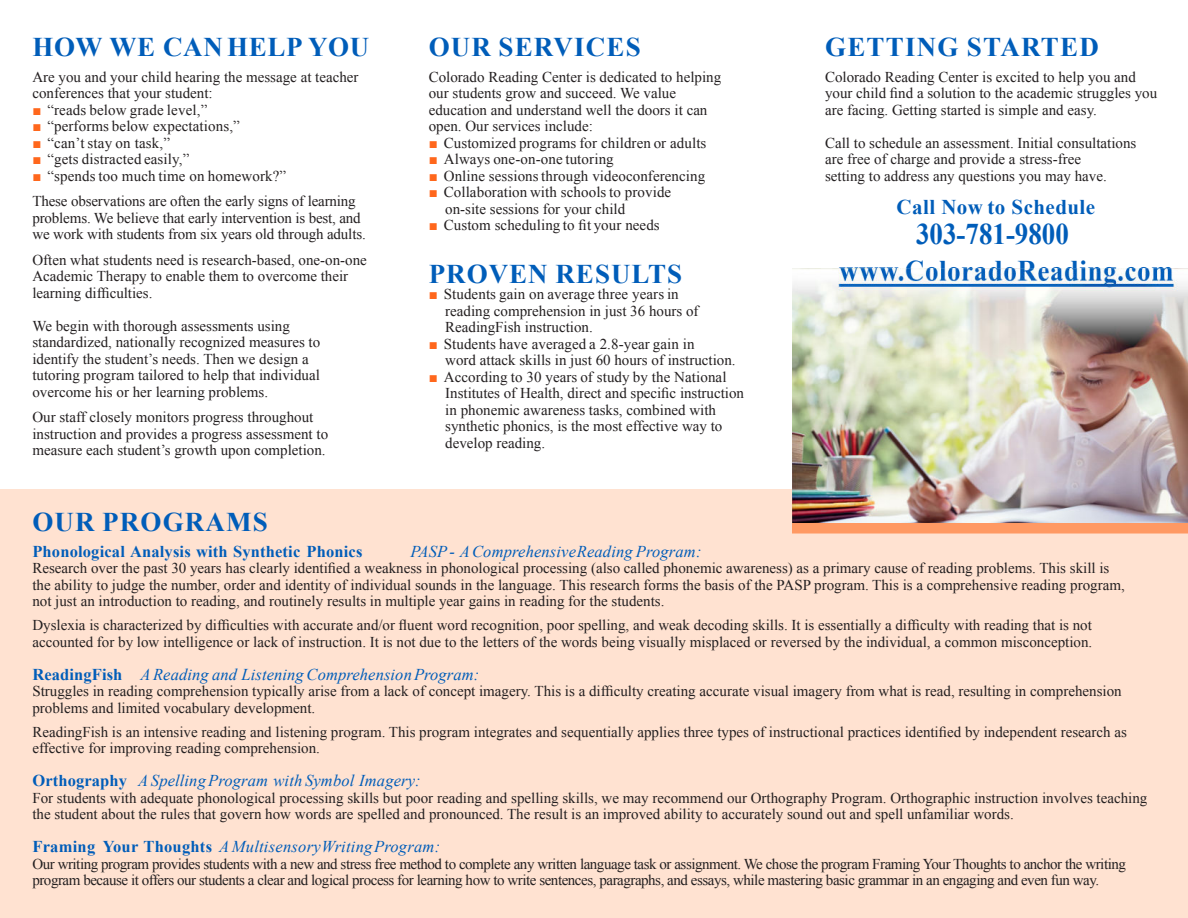
<style>
.page{position:relative;width:1188px;height:918px;background:#fff}
.page>*{position:absolute;margin:0;border:0;box-sizing:border-box;transform-origin:0 0}
.t1{font:700 30px/37.5px "Times New Roman";letter-spacing:.02em;color:#005db9;scale:.9 1}
.t2{font:700 27px "Times New Roman";letter-spacing:.045em;color:#005db9}
.t3{font:700 27px "Times New Roman";letter-spacing:.025em;color:#005db9}
.t4{font:700 21px "Times New Roman";letter-spacing:.02em;color:#005db9}
.t5{font:italic 16.5px "Times New Roman";letter-spacing:.01em;color:#005db9}
.t6{font:700 16.5px "Times New Roman";letter-spacing:.01em;color:#005db9}
.t7{font:15px/16.5px "Times New Roman";color:#231f20}
.t8{font:15px/16.5px "Times New Roman";letter-spacing:-.03em;color:#231f20}
.s1{color:#ff671c}
.s2{font-weight:700;font-style:normal}
</style>
<div class="page">
<div style="left:0;top:489px;width:1188px;height:429px;background:#ffe2d1"></div>
<img style="left:792px;top:269px;width:396px;height:254px">
<div style="left:792px;top:523px;width:396px;height:11px;background:#ff9963"></div>
<h2 class="t3" style="left:32px;top:29px;width:338px">HOW WE CAN HELP YOU</h2>
<p class="t7" style="left:32px;top:68px;width:328px">Are you and your child hearing the message at teacher conferences that your student:</p>
<p class="t7" style="left:32px;top:101px;width:176px"><span class="s1">■</span> “reads below grade level,”</p>
<p class="t7" style="left:32px;top:118px;width:209px"><span class="s1">■</span> “performs below expectations,”</p>
<p class="t7" style="left:32px;top:134px;width:139px"><span class="s1">■</span> “can’t stay on task,”</p>
<p class="t7" style="left:32px;top:151px;width:159px"><span class="s1">■</span> “gets distracted easily,”</p>
<p class="t7" style="left:32px;top:163px;width:325px;line-height:25.5px"><span class="s1">■</span> “spends too much time on homework?”<br>These observations are often the early signs of learning</p>
<p class="t7" style="left:32px;top:209px;width:335px">problems. We believe that early intervention is best, and we work with students from six years old through adults.</p>
<p class="t7" style="left:32px;top:251px;width:336px">Often what students need is research-based, one-on-one<br>Academic Therapy to enable them to overcome their learning difficulties.</p>
<p class="t7" style="left:32px;top:317px;width:289px">We begin with thorough assessments using standardized, nationally recognized measures to identify the student’s needs. Then we design a tutoring program tailored to help that individual overcome his or her learning problems.</p>
<p class="t7" style="left:32px;top:409px;width:297px">Our staff closely monitors progress throughout instruction and provides a progress assessment to measure each student’s growth upon completion.</p>
<h2 class="t2" style="left:429px;top:29px;width:214px">OUR SERVICES</h2>
<p class="t7" style="left:429px;top:68px;width:294px">Colorado Reading Center is dedicated to helping our students grow and succeed. We value education and understand well the doors it can open. Our services include:</p>
<p class="t7" style="left:429px;top:134px;width:279px"><span class="s1">■</span> Customized programs for children or adults</p>
<p class="t7" style="left:429px;top:151px;width:187px"><span class="s1">■</span> Always one-on-one tutoring</p>
<p class="t7" style="left:429px;top:167px;width:278px"><span class="s1">■</span> Online sessions through videoconferencing</p>
<p class="t7" style="left:445px;top:184px;width:228px;text-indent:-16px"><span class="s1">■</span> Collaboration with schools to provide on-site sessions for your child</p>
<p class="t7" style="left:429px;top:217px;width:233px"><span class="s1">■</span> Custom scheduling to fit your needs</p>
<h2 class="t2" style="left:429px;top:255px;width:255px">PROVEN RESULTS</h2>
<p class="t7" style="left:445px;top:286px;width:255px;text-indent:-16px"><span class="s1">■</span> Students gain on average three years in reading comprehension in just 36 hours of<br>ReadingFish instruction.</p>
<p class="t7" style="left:445px;top:335px;width:292px;text-indent:-16px"><span class="s1">■</span> Students have averaged a 2.8-year gain in<br>word attack skills in just 60 hours of instruction.</p>
<p class="t7" style="left:445px;top:368px;width:300px;text-indent:-16px"><span class="s1">■</span> According to 30 years of study by the National Institutes of Health, direct and specific instruction in phonemic awareness tasks, combined with synthetic phonics, is the most effective way to develop reading.</p>
<h2 class="t2" style="left:825px;top:29px;width:275px">GETTING STARTED</h2>
<p class="t7" style="left:825px;top:68px;width:334px">Colorado Reading Center is excited to help you and your child find a solution to the academic struggles you are facing. Getting started is simple and easy.</p>
<p class="t7" style="left:825px;top:134px;width:313px">Call to schedule an assessment. Initial consultations are free of charge and provide a stress-free<br>setting to address any questions you may have.</p>
<h3 class="t4" style="left:897px;top:192px;width:200px">Call Now to Schedule</h3>
<h1 class="t1" style="left:839px;top:214px;width:373px;text-indent:77px">303-781-9800 www.ColoradoReading.com</h1>
<h2 class="t2" style="left:32px;top:503px;width:237px">OUR PROGRAMS</h2>
<p class="t6" style="left:32px;top:540px;width:332px">Phonological Analysis with Synthetic Phonics</p>
<p class="t5" style="left:410px;top:540px;width:293px">PASP - A Comprehensive Reading Program:</p>
<p class="t7" style="left:32px;top:559px;width:1094px">Research over the past 30 years has clearly identified a weakness in phonological processing (also called phonemic awareness) as a primary cause of reading problems. This skill is the ability to judge the number, order and identity of individual sounds in the language. This research forms the basis of the PASP program. This is a comprehensive reading program, not just an introduction to reading, and routinely results in multiple year gains in reading for the students.</p>
<p class="t7" style="left:32px;top:616px;width:1061px">Dyslexia is characterized by difficulties with accurate and/or fluent word recognition, poor spelling, and weak decoding skills. It is essentially a difficulty with reading that is not accounted for by low intelligence or lack of instruction. It is not due to the letters of the words being visually misplaced or reversed by the individual, a common misconception.</p>
<p class="t5" style="left:32px;top:663px;width:448px"><span class="s2">ReadingFish</span> A Reading and Listening Comprehension Program:</p>
<p class="t7" style="left:32px;top:682px;width:1091px">Struggles in reading comprehension typically arise from a lack of concept imagery. This is a difficulty creating accurate visual imagery from what is read, resulting in comprehension problems and limited vocabulary development.</p>
<p class="t7" style="left:32px;top:723px;width:1096px">ReadingFish is an intensive reading and listening program. This program integrates and sequentially applies three types of instructional practices identified by independent research as effective for improving reading comprehension.</p>
<p class="t5" style="left:32px;top:769px;width:390px"><span class="s2">Orthography</span> A Spelling Program with Symbol Imagery:</p>
<p class="t7" style="left:32px;top:789px;width:1117px">For students with adequate phonological processing skills but poor reading and spelling skills, we may recommend our Orthography Program. Orthographic instruction involves teaching the student about the rules that govern how words are spelled and pronounced. The result is an improved ability to accurately sound out and spell unfamiliar words.</p>
<p class="t5" style="left:32px;top:835px;width:409px"><span class="s2">Framing Your Thoughts</span> A Multisensory Writing Program:</p>
<p class="t8" style="left:32px;top:855px;width:1095px">Our writing program provides students with a new and stress free method to complete any written language task or assignment. We chose the program Framing Your Thoughts to anchor the writing program because it offers our students a clear and logical process for learning how to write sentences, paragraphs, and essays, while mastering basic grammar in an engaging and even fun way.</p>
</div>
